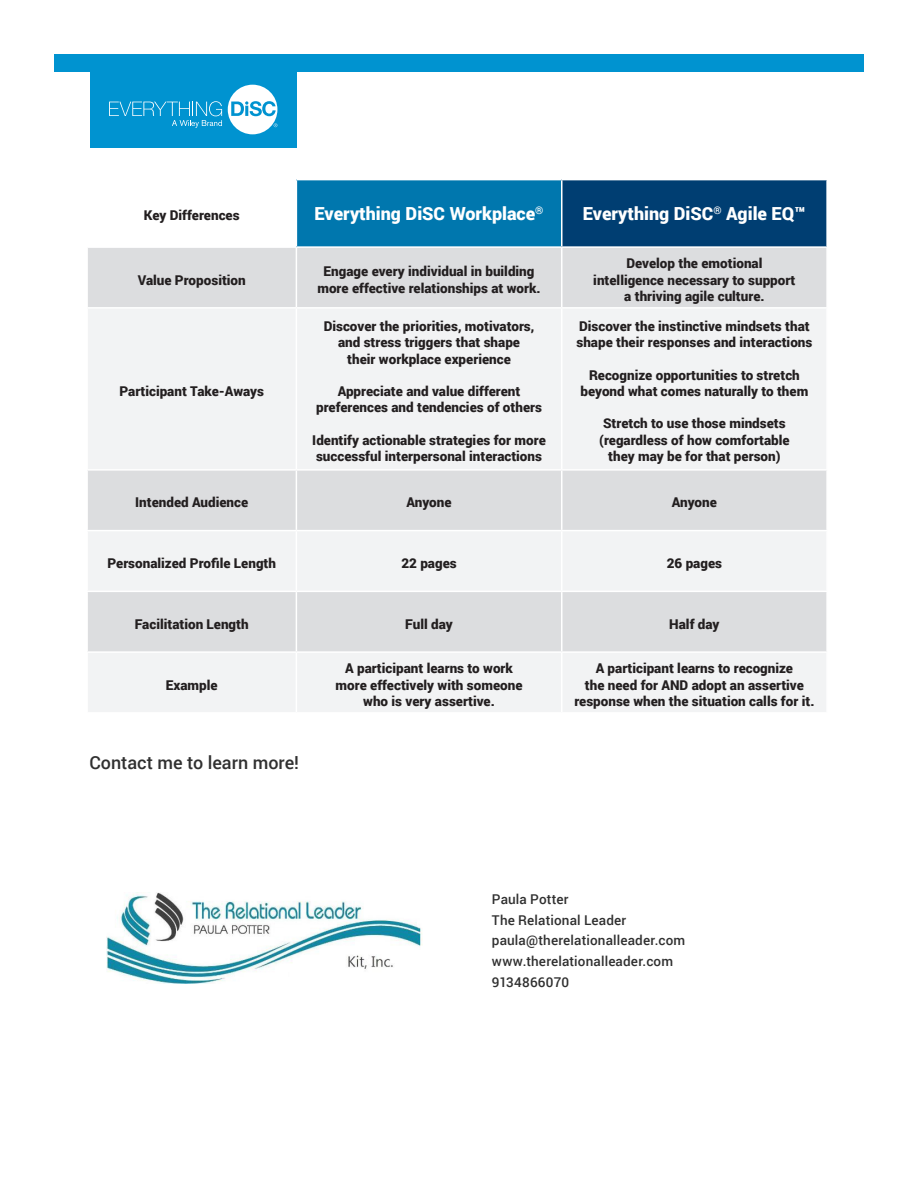
<style>
.page{position:relative;width:918px;height:1188px;background:#fff}
.page>*{position:absolute;margin:0;border:0;box-sizing:border-box;transform-origin:0 0}
.t1{font:900 18px "Roboto";color:#fff}
.t2{font:500 18px "Roboto";color:#303030}
.t3{font:900 13.5px/16.2px "Roboto";color:#231f20;text-align:center}
.t4{font:500 13.5px "Roboto";letter-spacing:.01em;color:#303030}
</style>
<div class="page">
<div style="left:296px;top:180px;width:266px;height:67px;background:#0077ae"></div>
<div style="left:562px;top:180px;width:265px;height:67px;background:#003e72"></div>
<div style="left:88px;top:248px;width:738px;height:59px;background:#dcdddf"></div>
<svg style="left:88px;top:309px;width:738px;height:403px;fill:#f2f3f4"></svg>
<hr style="left:296px;top:180px;width:1px;height:66px;background:#fff">
<hr style="left:561px;top:180px;width:2px;height:66px;background:#fff">
<hr style="left:826px;top:180px;width:2px;height:66px;background:#fff">
<hr style="left:296px;top:246px;width:266px;height:2px;background:#fff">
<hr style="left:296px;top:248px;width:1px;height:59px;background:#fff">
<hr style="left:562px;top:246px;width:266px;height:2px;background:#fff">
<hr style="left:561px;top:248px;width:2px;height:59px;background:#fff">
<hr style="left:296px;top:309px;width:1px;height:160px;background:#fff">
<hr style="left:561px;top:309px;width:2px;height:160px;background:#fff">
<hr style="left:86px;top:469px;width:210px;height:2px;background:#fff">
<hr style="left:296px;top:469px;width:266px;height:2px;background:#fff">
<hr style="left:296px;top:471px;width:1px;height:59px;background:#fff">
<hr style="left:562px;top:469px;width:266px;height:2px;background:#fff">
<hr style="left:561px;top:471px;width:2px;height:59px;background:#fff">
<hr style="left:86px;top:530px;width:210px;height:1px;background:#fff">
<hr style="left:296px;top:530px;width:266px;height:1px;background:#fff">
<hr style="left:296px;top:531px;width:1px;height:60px;background:#fff">
<hr style="left:562px;top:530px;width:266px;height:1px;background:#fff">
<hr style="left:561px;top:531px;width:2px;height:60px;background:#fff">
<hr style="left:86px;top:591px;width:210px;height:1px;background:#fff">
<hr style="left:296px;top:591px;width:266px;height:1px;background:#fff">
<hr style="left:296px;top:592px;width:1px;height:59px;background:#fff">
<hr style="left:562px;top:591px;width:266px;height:1px;background:#fff">
<hr style="left:561px;top:592px;width:2px;height:59px;background:#fff">
<hr style="left:86px;top:651px;width:210px;height:2px;background:#fff">
<hr style="left:296px;top:651px;width:266px;height:2px;background:#fff">
<hr style="left:296px;top:653px;width:1px;height:59px;background:#fff">
<hr style="left:562px;top:651px;width:266px;height:2px;background:#fff">
<hr style="left:561px;top:653px;width:2px;height:59px;background:#fff">
<div style="left:90px;top:54px;width:206px;height:94px;background:#0093d0"></div>
<div style="left:54px;top:54px;width:810px;height:17px;background:#0093d0"></div>
<svg style="left:228px;top:85px;width:49px;height:49px"></svg>
<svg style="left:109px;top:101px;width:113px;height:27px"></svg>
<img style="left:107px;top:893px;width:316px;height:91px">
<p class="t3" style="left:144px;top:207px;width:97px">Key Differences</p>
<p class="t1" style="left:315px;top:201px;width:230px">Everything DiSC Workplace<sup>®</sup></p>
<p class="t1" style="left:583px;top:201px;width:225px">Everything DiSC<sup>®</sup> Agile EQ™</p>
<p class="t3" style="left:138px;top:271px;width:110px">Value Proposition</p>
<p class="t3" style="left:317px;top:263px;width:225px">Engage every individual in building more effective relationships at work.</p>
<p class="t3" style="left:593px;top:255px;width:204px">Develop the emotional intelligence necessary to support a thriving agile culture.</p>
<p class="t3" style="left:119px;top:382px;width:146px">Participant Take-Aways</p>
<p class="t3" style="left:324px;top:318px;width:212px">Discover the priorities, motivators, and stress triggers that shape their workplace experience</p>
<p class="t3" style="left:316px;top:382px;width:227px">Appreciate and value different preferences and tendencies of others</p>
<p class="t3" style="left:312px;top:431px;width:235px;text-align:left">Identify actionable strategies for more successful interpersonal interactions</p>
<p class="t3" style="left:576px;top:318px;width:237px;text-align:left">Discover the instinctive mindsets that shape their responses and interactions</p>
<p class="t3" style="left:581px;top:366px;width:229px">Recognize opportunities to stretch beyond what comes naturally to them</p>
<p class="t3" style="left:599px;top:415px;width:192px">Stretch to use those mindsets (regardless of how comfortable they may be for that person)</p>
<p class="t3" style="left:135px;top:494px;width:115px">Intended Audience</p>
<p class="t3" style="left:407px;top:494px;width:46px">Anyone</p>
<p class="t3" style="left:672px;top:494px;width:46px">Anyone</p>
<p class="t3" style="left:107px;top:555px;width:170px">Personalized Profile Length</p>
<p class="t3" style="left:401px;top:555px;width:57px">22 pages</p>
<p class="t3" style="left:667px;top:555px;width:57px">26 pages</p>
<p class="t3" style="left:135px;top:615px;width:115px">Facilitation Length</p>
<p class="t3" style="left:405px;top:615px;width:49px">Full day</p>
<p class="t3" style="left:669px;top:615px;width:52px">Half day</p>
<p class="t3" style="left:166px;top:676px;width:53px">Example</p>
<p class="t2" style="left:89px;top:750px;width:211px">Contact me to learn more!</p>
<p class="t3" style="left:336px;top:660px;width:188px">A participant learns to work more effectively with someone who is very assertive.</p>
<p class="t3" style="left:574px;top:660px;width:242px">A participant learns to recognize<br>the need for AND adopt an assertive response when the situation calls for it.</p>
<p class="t4" style="left:492px;top:890px;width:78px">Paula Potter</p>
<p class="t4" style="left:492px;top:910px;width:136px">The Relational Leader</p>
<p class="t4" style="left:492px;top:931px;width:195px">paula@therelationalleader.com</p>
<p class="t4" style="left:492px;top:952px;width:183px">www.therelationalleader.com</p>
<p class="t4" style="left:492px;top:972px;width:79px">9134866070</p>
</div>
